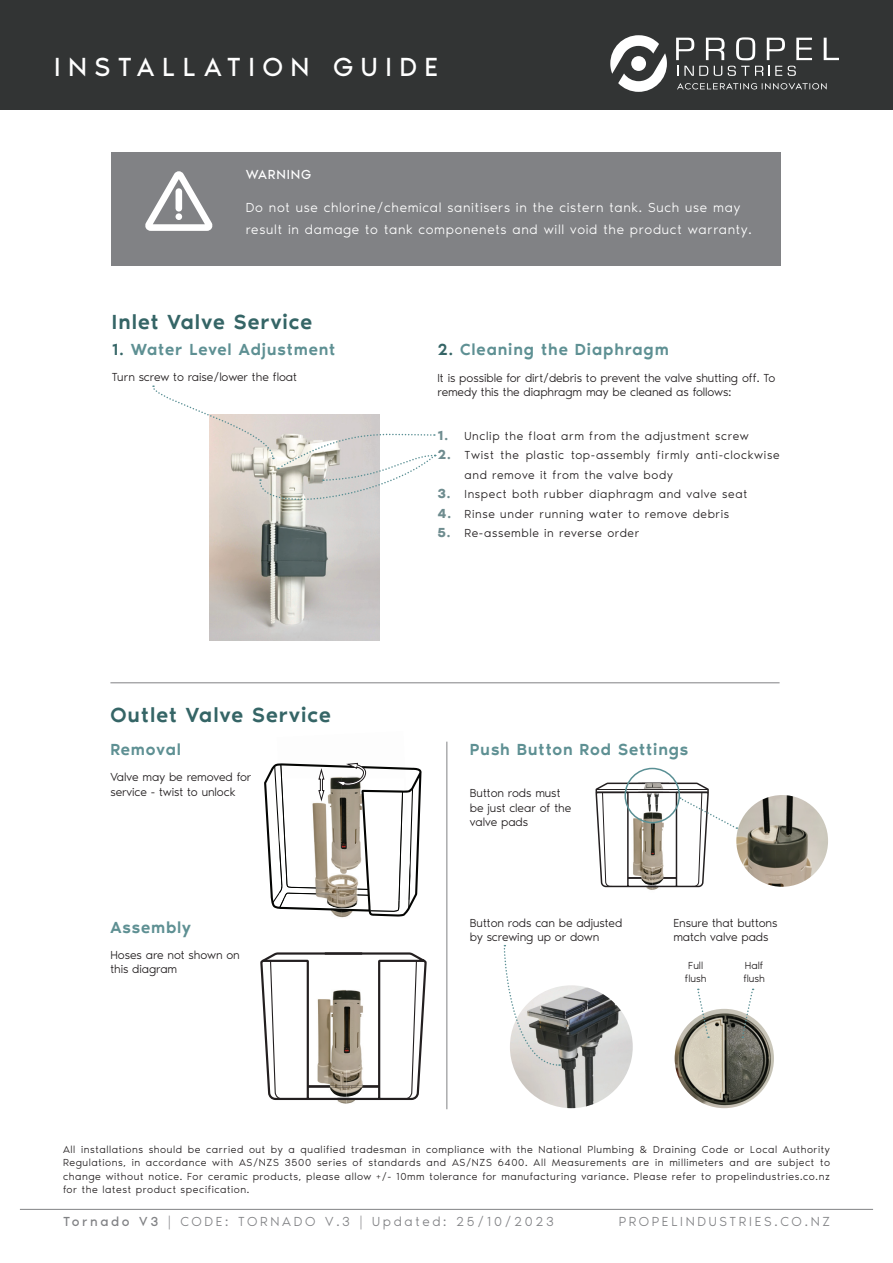
<style>
.page{position:relative;width:893px;height:1263px;background:#fff}
.page>*{position:absolute;margin:0;border:0;box-sizing:border-box;transform-origin:0 0}
.t1{font:27px "Noir Pro";letter-spacing:.28em;color:#fff}
.t2{font:500 21px "Noir Pro";letter-spacing:.05em;color:#356566}
.t3{font:500 16.5px "Noir Pro";letter-spacing:.05em;color:#5e9093}
.t4{font:300 13.5px/22.5px "Noir Pro";letter-spacing:.05em;color:#fff}
.t5{font:300 13.5px "Noir Pro";letter-spacing:.2em;color:#818285}
.t6{font:13.5px "Noir Pro";letter-spacing:.055em;color:#fff}
.t7{font:300 12px/14.4px "Noir Pro";color:#231f20}
.t8{font:300 12px/19.5px "Noir Pro";letter-spacing:.05em;color:#231f20}
.t9{font:300 12px "Noir Pro";letter-spacing:.045em;color:#231f20}
.t10{font:300 10.5px/13.5px "Noir Pro";letter-spacing:.05em;color:#231f20;text-align:justify}
.t11{font:300 10.5px/12.6px "Noir Pro";letter-spacing:-.01em;color:#231f20}
.s1{color:#356566}
.s2{font-weight:600;font-size:13.5px;color:#6e8c8f}
.s3{font-weight:400}
</style>
<div class="page">
<div style="left:0;top:0;width:893px;height:109px;background:#323434"></div>
<svg style="left:678px;top:66px;width:30px;height:10px"></svg>
<svg style="left:714px;top:66px;width:8px;height:10px"></svg>
<svg style="left:728px;top:66px;width:35px;height:10px"></svg>
<svg style="left:769px;top:66px;width:13px;height:10px"></svg>
<svg style="left:788px;top:66px;width:8px;height:10px"></svg>
<svg style="left:677px;top:83px;width:150px;height:6px"></svg>
<svg style="left:676px;top:38px;width:18px;height:22px"></svg>
<svg style="left:706px;top:38px;width:19px;height:22px"></svg>
<svg style="left:736px;top:37px;width:19px;height:23px"></svg>
<svg style="left:767px;top:38px;width:18px;height:22px"></svg>
<svg style="left:796px;top:38px;width:16px;height:22px"></svg>
<svg style="left:824px;top:38px;width:15px;height:22px"></svg>
<svg style="left:610px;top:35px;width:57px;height:57px"></svg>
<hr style="left:20px;top:1209px;width:853px;height:1px;background:#818285">
<img style="left:210px;top:516px;width:170px;height:125px">
<div style="left:112px;top:152px;width:669px;height:114px;background:#818285"></div>
<svg style="left:145px;top:171px;width:68px;height:60px"></svg>
<div style="left:176px;top:188px;width:6px;height:24px;background:#fff;border-radius:3px"></div>
<div style="left:176px;top:213px;width:6px;height:7px;background:#fff;border-radius:50%"></div>
<hr style="left:110px;top:682px;width:670px;height:1px;background:#818285">
<hr style="left:446px;top:742px;width:1px;height:367px;background:#818285">
<img style="left:675px;top:1009px;width:99px;height:99px;border-radius:50px">
<img style="left:510px;top:985px;width:123px;height:123px;border-radius:61px">
<svg style="left:697px;top:989px;width:12px;height:49px"></svg>
<svg style="left:741px;top:989px;width:13px;height:49px"></svg>
<svg style="left:503px;top:945px;width:57px;height:121px"></svg>
<img style="left:736px;top:795px;width:92px;height:92px;border-radius:46px">
<svg style="left:260px;top:763px;width:167px;height:338px"></svg>
<svg style="left:595px;top:782px;width:142px;height:106px"></svg>
<svg style="left:152px;top:385px;width:284px;height:131px"></svg>
<h1 class="t1" style="left:54px;top:46px;width:386px">INSTALLATION GUIDE</h1>
<p class="t6" style="left:246px;top:164px;width:67px">WARNING</p>
<p class="t4" style="left:246px;top:195px;width:507px">Do not use chlorine/chemical sanitisers in the cistern tank. Such use may result in damage to tank componenets and will void the product warranty.</p>
<h2 class="t2" style="left:112px;top:306px;width:202px">Inlet Valve Service</h2>
<h3 class="t3" style="left:112px;top:336px;width:225px"><span class="s1">1.</span> Water Level Adjustment</h3>
<h3 class="t3" style="left:437px;top:337px;width:233px"><span class="s1">2.</span> Cleaning the Diaphragm</h3>
<p class="t7" style="left:112px;top:369px;width:187px">Turn screw to raise/lower the float</p>
<p class="t7" style="left:437px;top:370px;width:340px">It is possible for dirt/debris to prevent the valve shutting off. To remedy this the diaphragm may be cleaned as follows:</p>
<p class="t8" style="left:437px;top:425px;width:313px"><span class="s2">1.</span> Unclip the float arm from the adjustment screw</p>
<p class="t8" style="left:464px;top:445px;width:317px;text-indent:-27px"><span class="s2">2.</span> Twist the plastic top-assembly firmly anti-clockwise and remove it from the valve body</p>
<p class="t8" style="left:437px;top:484px;width:311px"><span class="s2">3.</span> Inspect both rubber diaphragm and valve seat</p>
<p class="t8" style="left:437px;top:503px;width:293px"><span class="s2">4.</span> Rinse under running water to remove debris</p>
<p class="t9" style="left:437px;top:524px;width:203px"><span class="s2">5.</span> Re-assemble in reverse order</p>
<h2 class="t2" style="left:110px;top:698px;width:222px">Outlet Valve Service</h2>
<h3 class="t3" style="left:110px;top:736px;width:72px">Removal</h3>
<p class="t7" style="left:110px;top:769px;width:143px">Valve may be removed for service - twist to unlock</p>
<h3 class="t3" style="left:470px;top:736px;width:220px">Push Button Rod Settings</h3>
<p class="t7" style="left:470px;top:785px;width:103px">Button rods must be just clear of the valve pads</p>
<h3 class="t3" style="left:110px;top:914px;width:82px">Assembly</h3>
<p class="t7" style="left:110px;top:947px;width:131px">Hoses are not shown on this diagram</p>
<p class="t7" style="left:470px;top:915px;width:154px">Button rods can be adjusted by screwing up or down</p>
<p class="t7" style="left:673px;top:915px;width:106px">Ensure that buttons match valve pads</p>
<p class="t11" style="left:743px;top:958px;width:23px">Half flush</p>
<p class="t11" style="left:685px;top:958px;width:23px;text-align:center">Full flush</p>
<p class="t10" style="left:63px;top:1142px;width:769px">All installations should be carried out by a qualified tradesman in compliance with the National Plumbing &amp; Draining Code or Local Authority Regulations, in accordance with AS/NZS 3500 series of standards and AS/NZS 6400. All Measurements are in millimeters and are subject to change without notice. For ceramic products, please allow +/- 10mm tolerance for manufacturing variance. Please refer to propelindustries.co.nz for the latest product specification.</p>
<p class="t5" style="left:63px;top:1212px;width:492px"><span class="s3">Tornado V3</span> | CODE: TORNADO V.3 | Updated: 25/10/2023</p>
<p class="t5" style="left:619px;top:1212px;width:213px">PROPELINDUSTRIES.CO.NZ</p>
</div>
